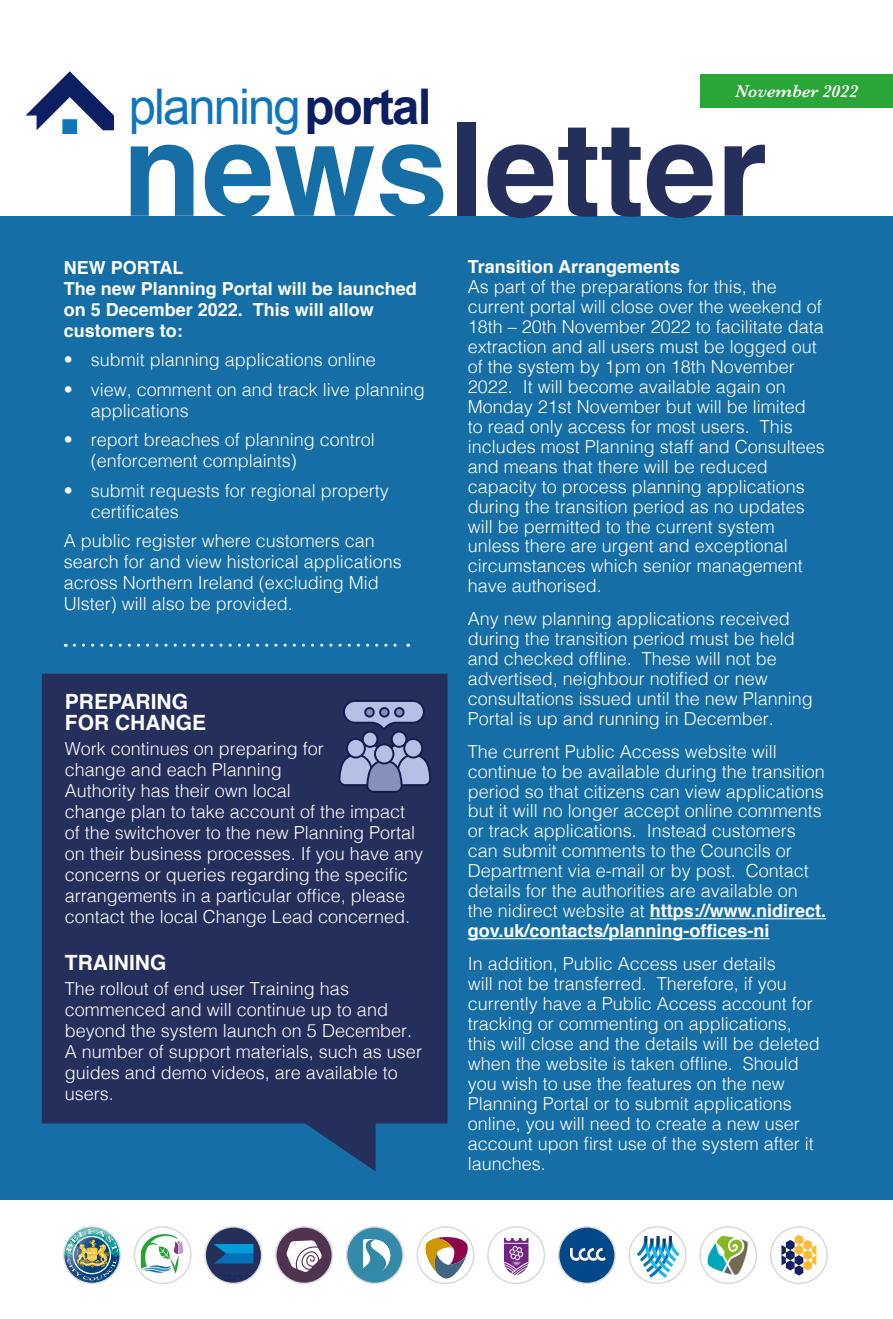
<style>
.page{position:relative;width:893px;height:1319px;background:#fff}
.page>*{position:absolute;margin:0;border:0;box-sizing:border-box;transform-origin:0 0}
.t1{font:700 130.35px "Helvetica";color:#252f5b}
.t2{font:49.2px "Arial";letter-spacing:-.04em;color:#1076bc}
.t3{font:700 21px/21px "Helvetica";color:#fff}
.t4{font:300 18px/20px "Helvetica";color:#fff}
.t5{font:700 18px/21px "Helvetica";color:#fff}
.t6{font:italic 600 18px "Baskerville";color:#fff}
.s1{font-weight:700;color:#0d1f63}
.s2{color:#166ea7}
.s3{font-weight:700}
</style>
<div class="page">
<div style="left:0;top:216px;width:893px;height:983px;background:#166ea7"></div>
<div style="left:701px;top:75px;width:192px;height:33px;background:#2aa537"></div>
<svg style="left:42px;top:673px;width:406px;height:498px;background:#233462"></svg>
<svg style="left:74px;top:643px;width:335px;height:3px"></svg>
<svg style="left:338px;top:699px;width:94px;height:94px;background:#6a739d"></svg>
<div style="left:380px;top:708px;width:9px;height:8px;background:#8690bc;border-radius:50%"></div>
<div style="left:379px;top:707px;width:11px;height:10px;border:2px solid #1d1d1b;border-radius:50%"></div>
<div style="left:365px;top:708px;width:9px;height:8px;background:#8690bc;border-radius:50%"></div>
<div style="left:364px;top:707px;width:11px;height:10px;border:2px solid #1d1d1b;border-radius:50%"></div>
<div style="left:395px;top:708px;width:9px;height:8px;background:#8690bc;border-radius:50%"></div>
<div style="left:394px;top:707px;width:10px;height:10px;border:2px solid #1d1d1b;border-radius:50%"></div>
<svg style="left:26px;top:71px;width:88px;height:63px"></svg>
<hr style="left:650px;top:918px;width:176px;height:1px;background:#fff">
<hr style="left:468px;top:938px;width:301px;height:1px;background:#fff">
<img style="left:64px;top:1228px;width:56px;height:55px">
<div style="left:63px;top:1225px;width:58px;height:58px;border:2px solid #dadada;border-radius:50%"></div>
<svg style="left:134px;top:1226px;width:57px;height:57px"></svg>
<img style="left:141px;top:1233px;width:42px;height:39px">
<div style="left:134px;top:1225px;width:58px;height:58px;border:2px solid #dadada;border-radius:50%"></div>
<div style="left:205px;top:1226px;width:57px;height:57px;background:#252f5b;border-radius:50%"></div>
<svg style="left:209px;top:1270px;width:49px;height:13px"></svg>
<svg style="left:214px;top:1244px;width:39px;height:19px"></svg>
<div style="left:204px;top:1225px;width:58px;height:58px;border:2px solid #dadada;border-radius:50%"></div>
<svg style="left:417px;top:1226px;width:57px;height:57px"></svg>
<svg style="left:425px;top:1236px;width:43px;height:42px"></svg>
<div style="left:416px;top:1225px;width:58px;height:58px;border:2px solid #dadada;border-radius:50%"></div>
<div style="left:347px;top:1226px;width:56px;height:57px;background:#348aab;border-radius:50%"></div>
<img style="left:363px;top:1239px;width:28px;height:30px">
<div style="left:346px;top:1225px;width:58px;height:58px;border:2px solid #dadada;border-radius:50%"></div>
<img style="left:708px;top:1235px;width:42px;height:41px">
<div style="left:699px;top:1225px;width:58px;height:58px;border:2px solid #dadada;border-radius:50%"></div>
<svg style="left:629px;top:1226px;width:57px;height:57px"></svg>
<svg style="left:685px;top:1247px;width:2px;height:17px"></svg>
<svg style="left:637px;top:1235px;width:42px;height:42px"></svg>
<div style="left:629px;top:1225px;width:57px;height:58px;border:2px solid #dadada;border-radius:50%"></div>
<img style="left:505px;top:1238px;width:24px;height:35px">
<div style="left:487px;top:1225px;width:58px;height:58px;border:2px solid #dadada;border-radius:50%"></div>
<div style="left:559px;top:1226px;width:56px;height:57px;background:#034888;border-radius:50%"></div>
<img style="left:570px;top:1248px;width:36px;height:13px">
<div style="left:558px;top:1225px;width:58px;height:58px;border:2px solid #dadada;border-radius:50%"></div>
<div style="left:770px;top:1225px;width:58px;height:58px;border:2px solid #dadada;border-radius:50%"></div>
<svg style="left:781px;top:1234px;width:35px;height:41px"></svg>
<div style="left:276px;top:1226px;width:56px;height:57px;background:#503351;border-radius:50%"></div>
<div style="left:275px;top:1225px;width:58px;height:58px;border:2px solid #dadada;border-radius:50%"></div>
<svg style="left:286px;top:1240px;width:36px;height:31px"></svg>
<p class="t6" style="left:735px;top:79px;width:125px">November 2022</p>
<p class="t2" style="left:129px;top:75px;width:304px">planning<span class="s1">portal</span></p>
<h1 class="t1" style="left:122px;top:65px;width:646px"><span class="s2">news</span>letter</h1>
<p class="t5" style="left:64px;top:257px;width:355px">NEW PORTAL<br>The new Planning Portal will be launched on 5 December 2022. This will allow customers to:</p>
<p class="t4" style="left:64px;top:348px;width:314px">• submit planning applications online</p>
<p class="t4" style="left:91px;top:377px;width:336px;line-height:21px;text-indent:-27px">• view, comment on and track live planning applications</p>
<p class="t4" style="left:91px;top:428px;width:286px;line-height:21px;text-indent:-27px">• report breaches of planning control (enforcement complaints)</p>
<p class="t4" style="left:91px;top:478px;width:300px;line-height:21px;text-indent:-27px">• submit requests for regional property certificates</p>
<p class="t4" style="left:64px;top:529px;width:340px;line-height:21px">A public register where customers can search for and view historical applications across Northern Ireland (excluding Mid Ulster) will also be provided.</p>
<p class="t3" style="left:65px;top:690px;width:143px">PREPARING<br>FOR CHANGE</p>
<p class="t4" style="left:65px;top:736px;width:360px;line-height:21px">Work continues on preparing for<br>change and each Planning<br>Authority has their own local<br>change plan to take account of the impact of the switchover to the new Planning Portal on their business processes. If you have any concerns or queries regarding the specific arrangements in a particular office, please contact the local Change Lead concerned.</p>
<p class="t3" style="left:65px;top:951px;width:103px">TRAINING</p>
<p class="t4" style="left:65px;top:976px;width:359px;line-height:21px">The rollout of end user Training has commenced and will continue up to and beyond the system launch on 5 December.<br>A number of support materials, such as user guides and demo videos, are available to users.</p>
<p class="t4" style="left:468px;top:255px;width:359px"><span class="s3">Transition Arrangements<br></span>As part of the preparations for this, the current portal will close over the weekend of 18th – 20th November 2022 to facilitate data extraction and all users must be logged out of the system by 1pm on 18th November 2022. It will become available again on Monday 21st November but will be limited to read only access for most users. This includes most Planning staff and Consultees and means that there will be reduced capacity to process planning applications during the transition period as no updates will be permitted to the current system unless there are urgent and exceptional circumstances which senior management have authorised.</p>
<p class="t4" style="left:468px;top:607px;width:347px">Any new planning applications received during the transition period must be held and checked offline. These will not be advertised, neighbour notified or new consultations issued until the new Planning Portal is up and running in December.</p>
<p class="t4" style="left:468px;top:739px;width:360px">The current Public Access website will continue to be available during the transition period so that citizens can view applications but it will no longer accept online comments or track applications. Instead customers can submit comments to the Councils or Department via e-mail or by post. Contact details for the authorities are available on the nidirect website at <span class="s3">https://www.nidirect. gov.uk/contacts/planning-offices-ni</span></p>
<p class="t4" style="left:468px;top:952px;width:354px">In addition, Public Access user details<br>will not be transferred. Therefore, if you currently have a Public Access account for tracking or commenting on applications, this will close and the details will be deleted when the website is taken offline. Should you wish to use the features on the new Planning Portal or to submit applications online, you will need to create a new user account upon first use of the system after it launches.</p>
</div>
